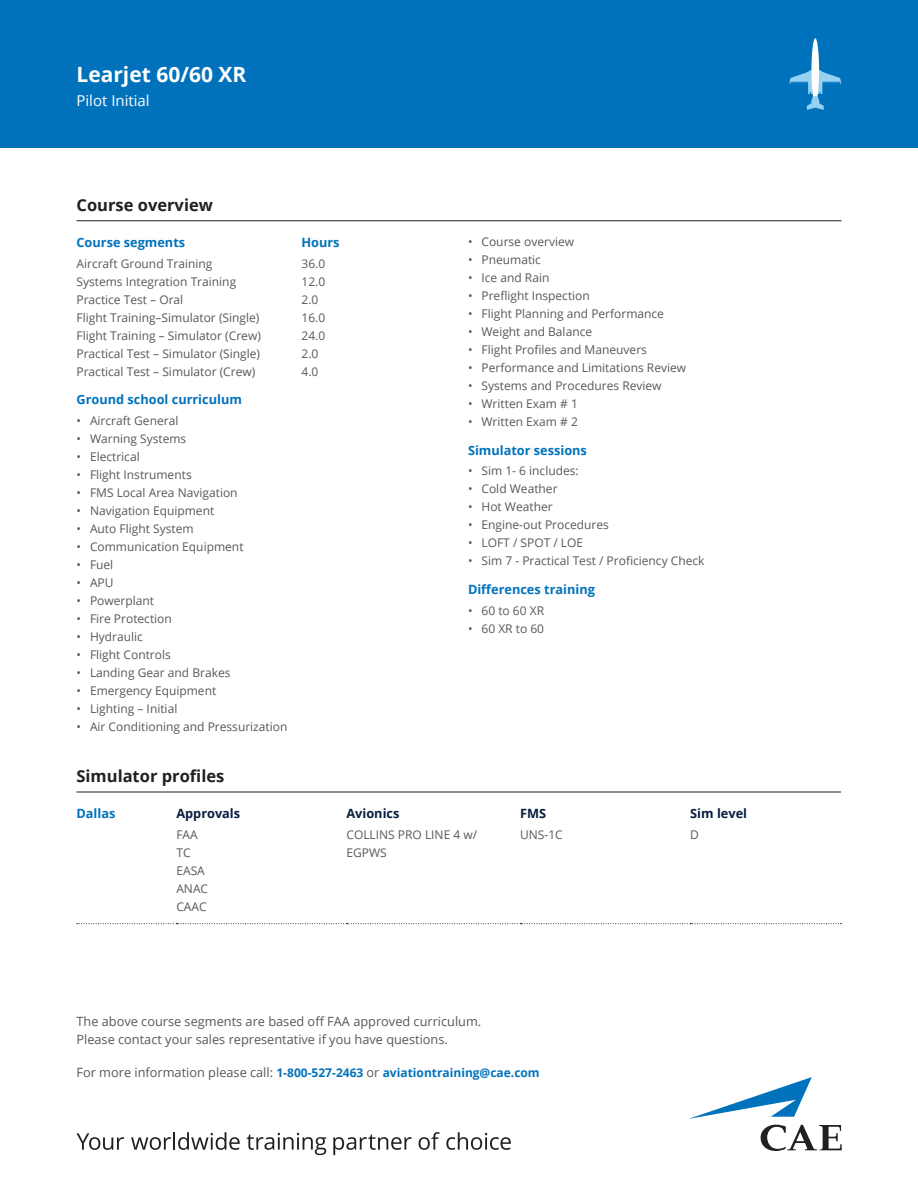
<style>
.page{position:relative;width:918px;height:1188px;background:#fff}
.page>*{position:absolute;margin:0;border:0;box-sizing:border-box;transform-origin:0 0}
.Titre_-_En-tête{font:700 21px "Open Sans";color:#fff}
.Titre{font:700 16.5px "Open Sans";color:#231f20}
.Sous-titre_-_En-tête{font:15px "Open Sans";color:#fff}
.t1{font:12.75px/18px "Open Sans";color:#57585a}
.Sous-titre{font:700 12.75px "Open Sans";color:#0072bc}
.Titre_noir{font:700 12.75px "Open Sans";color:#091d3e}
.Titre_bleu{font:700 12.75px "Open Sans";color:#0072bc}
.Texte{font:12px "Open Sans";color:#57585a}
.t2{font:700 12px "Open Sans";color:#0072bc}
.s1{font-weight:400;font-size:12.75px;color:#57585a}
</style>
<div class="page">
<svg style="left:688px;top:1077px;width:124px;height:42px"></svg>
<svg style="left:761px;top:1125px;width:81px;height:26px"></svg>
<div style="left:0;top:0;width:918px;height:148px;background:#0072bc"></div>
<svg style="left:76px;top:1133px;width:48px;height:17px"></svg>
<svg style="left:131px;top:1132px;width:109px;height:18px"></svg>
<svg style="left:247px;top:1133px;width:79px;height:22px"></svg>
<svg style="left:333px;top:1135px;width:79px;height:20px"></svg>
<svg style="left:419px;top:1132px;width:21px;height:18px"></svg>
<svg style="left:446px;top:1132px;width:65px;height:18px"></svg>
<hr style="left:76px;top:220px;width:766px;height:1px;background:#231f20">
<div style="left:811px;top:38px;width:8px;height:65px;background:#fff;border-radius:50%"></div>
<svg style="left:789px;top:70px;width:53px;height:40px"></svg>
<hr style="left:76px;top:792px;width:765px;height:1px;background:#231f20">
<svg style="left:77px;top:923px;width:764px;height:1px"></svg>
<p class="Titre_-_En-tête" style="left:76px;top:60px;width:171px">Learjet 60/60 XR</p>
<p class="Sous-titre_-_En-tête" style="left:76px;top:90px;width:75px">Pilot Initial</p>
<p class="Titre" style="left:76px;top:193px;width:138px">Course overview</p>
<p class="Sous-titre" style="left:76px;top:233px;width:110px">Course segments</p>
<p class="Sous-titre" style="left:301px;top:233px;width:40px">Hours</p>
<p class="Texte" style="left:76px;top:255px;width:137px">Aircraft Ground Training</p>
<p class="Texte" style="left:302px;top:255px;width:25px">36.0</p>
<p class="Texte" style="left:76px;top:273px;width:161px">Systems Integration Training</p>
<p class="Texte" style="left:302px;top:273px;width:25px">12.0</p>
<p class="Texte" style="left:76px;top:291px;width:108px">Practice Test – Oral</p>
<p class="Texte" style="left:302px;top:291px;width:18px">2.0</p>
<p class="Texte" style="left:76px;top:309px;width:184px">Flight Training–Simulator (Single)</p>
<p class="Texte" style="left:302px;top:309px;width:25px">16.0</p>
<p class="Texte" style="left:76px;top:327px;width:186px">Flight Training – Simulator (Crew)</p>
<p class="Texte" style="left:302px;top:327px;width:25px">24.0</p>
<p class="Texte" style="left:76px;top:345px;width:185px">Practical Test – Simulator (Single)</p>
<p class="Texte" style="left:302px;top:345px;width:18px">2.0</p>
<p class="Texte" style="left:76px;top:363px;width:180px">Practical Test – Simulator (Crew)</p>
<p class="Texte" style="left:302px;top:363px;width:18px">4.0</p>
<p class="Sous-titre" style="left:76px;top:390px;width:167px">Ground school curriculum</p>
<p class="Texte" style="left:76px;top:412px;width:103px">• Aircraft General</p>
<p class="Texte" style="left:76px;top:430px;width:111px">• Warning Systems</p>
<p class="Texte" style="left:76px;top:448px;width:65px">• Electrical</p>
<p class="Texte" style="left:76px;top:466px;width:117px">• Flight Instruments</p>
<p class="Texte" style="left:76px;top:484px;width:163px">• FMS Local Area Navigation</p>
<p class="Texte" style="left:76px;top:502px;width:139px">• Navigation Equipment</p>
<p class="Texte" style="left:76px;top:520px;width:119px">• Auto Flight System</p>
<p class="Texte" style="left:76px;top:538px;width:169px">• Communication Equipment</p>
<p class="Texte" style="left:76px;top:556px;width:38px">• Fuel</p>
<p class="Texte" style="left:76px;top:574px;width:39px">• APU</p>
<p class="Texte" style="left:76px;top:592px;width:79px">• Powerplant</p>
<p class="Texte" style="left:76px;top:610px;width:97px">• Fire Protection</p>
<p class="Texte" style="left:76px;top:628px;width:68px">• Hydraulic</p>
<p class="Texte" style="left:76px;top:646px;width:96px">• Flight Controls</p>
<p class="Texte" style="left:76px;top:664px;width:155px">• Landing Gear and Brakes</p>
<p class="Texte" style="left:76px;top:682px;width:141px">• Emergency Equipment</p>
<p class="Texte" style="left:76px;top:700px;width:102px">• Lighting – Initial</p>
<p class="Texte" style="left:76px;top:718px;width:213px">• Air Conditioning and Pressurization</p>
<p class="Texte" style="left:468px;top:234px;width:108px">• Course overview</p>
<p class="Texte" style="left:468px;top:252px;width:75px">• Pneumatic</p>
<p class="Texte" style="left:468px;top:270px;width:83px">• Ice and Rain</p>
<p class="Texte" style="left:468px;top:288px;width:123px">• Preflight Inspection</p>
<p class="Texte" style="left:468px;top:306px;width:198px">• Flight Planning and Performance</p>
<p class="Texte" style="left:468px;top:324px;width:126px">• Weight and Balance</p>
<p class="Texte" style="left:468px;top:342px;width:181px">• Flight Profiles and Maneuvers</p>
<p class="Texte" style="left:468px;top:360px;width:220px">• Performance and Limitations Review</p>
<p class="Texte" style="left:468px;top:378px;width:195px">• Systems and Procedures Review</p>
<p class="Texte" style="left:468px;top:396px;width:111px">• Written Exam # 1</p>
<p class="Texte" style="left:468px;top:414px;width:111px">• Written Exam # 2</p>
<p class="Sous-titre" style="left:468px;top:441px;width:120px">Simulator sessions</p>
<p class="Texte" style="left:468px;top:463px;width:112px">• Sim 1- 6 includes:</p>
<p class="Texte" style="left:468px;top:481px;width:91px">• Cold Weather</p>
<p class="Texte" style="left:468px;top:499px;width:86px">• Hot Weather</p>
<p class="Texte" style="left:468px;top:517px;width:142px">• Engine-out Procedures</p>
<p class="Texte" style="left:468px;top:535px;width:117px">• LOFT / SPOT / LOE</p>
<p class="Texte" style="left:468px;top:553px;width:238px">• Sim 7 - Practical Test / Proficiency Check</p>
<p class="Sous-titre" style="left:468px;top:580px;width:128px">Differences training</p>
<p class="Texte" style="left:468px;top:602px;width:78px">• 60 to 60 XR</p>
<p class="Texte" style="left:468px;top:620px;width:78px">• 60 XR to 60</p>
<p class="Titre" style="left:76px;top:764px;width:149px">Simulator profiles</p>
<p class="Titre_bleu" style="left:76px;top:804px;width:40px">Dallas</p>
<p class="Titre_noir" style="left:176px;top:804px;width:65px">Approvals</p>
<p class="Texte" style="left:176px;top:826px;width:23px">FAA</p>
<p class="Texte" style="left:176px;top:844px;width:16px">TC</p>
<p class="Texte" style="left:176px;top:862px;width:30px">EASA</p>
<p class="Texte" style="left:176px;top:880px;width:33px">ANAC</p>
<p class="Texte" style="left:176px;top:898px;width:32px">CAAC</p>
<p class="Titre_noir" style="left:346px;top:804px;width:54px">Avionics</p>
<p class="Texte" style="left:346px;top:826px;width:132px">COLLINS PRO LINE 4 w/</p>
<p class="Texte" style="left:346px;top:844px;width:42px">EGPWS</p>
<p class="Titre_noir" style="left:520px;top:804px;width:28px">FMS</p>
<p class="Texte" style="left:520px;top:826px;width:44px">UNS-1C</p>
<p class="t1" style="left:76px;top:1012px;width:406px">The above course segments are based off FAA approved curriculum.<br>Please contact your sales representative if you have questions.</p>
<p class="t2" style="left:76px;top:1064px;width:465px"><span class="s1">For more information please call:</span> 1-800-527-2463 <span class="s1">or</span> aviationtraining@cae.com</p>
<p class="Titre_noir" style="left:690px;top:804px;width:58px">Sim level</p>
<p class="Texte" style="left:690px;top:826px;width:10px">D</p>
</div>
